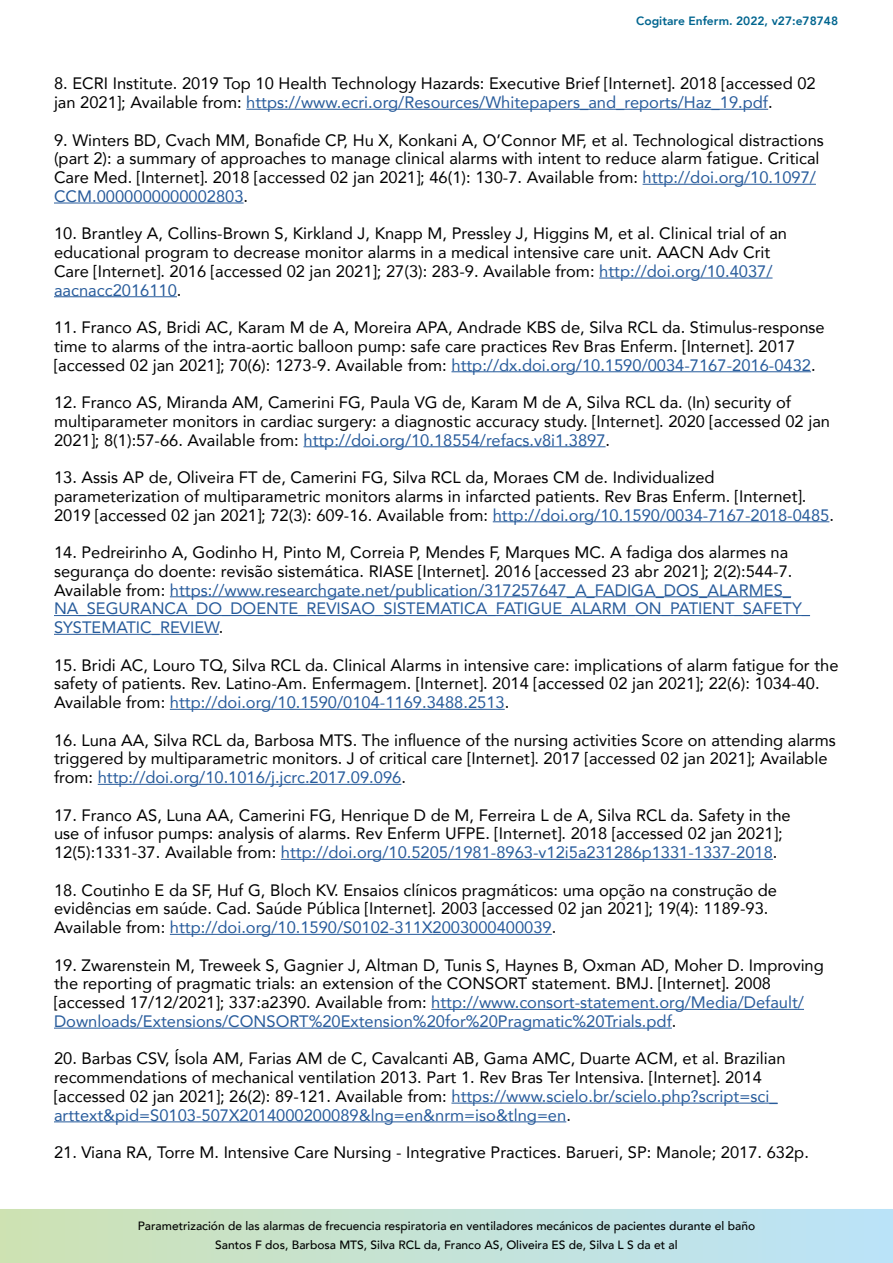
<style>
.page{position:relative;width:893px;height:1263px;background:#fff}
.page>*{position:absolute;margin:0;border:0;box-sizing:border-box;transform-origin:0 0}
.t1{font:16.5px/18.8px "Avenir";color:#000}
.t2{font:500 12px/18.6px "Avenir";color:#000;text-align:center}
.t3{font:800 12px "Avenir";color:#00658f}
.s1{color:#275b9b}
</style>
<div class="page">
<svg style="left:0;top:1209px;width:893px;height:54px;background:#c4e2d6"></svg>
<hr style="left:246px;top:109px;width:522px;height:1px;background:#275b9b">
<hr style="left:643px;top:184px;width:173px;height:1px;background:#275b9b">
<hr style="left:54px;top:203px;width:190px;height:1px;background:#275b9b">
<hr style="left:599px;top:278px;width:173px;height:1px;background:#275b9b">
<hr style="left:54px;top:296px;width:123px;height:1px;background:#275b9b">
<hr style="left:451px;top:371px;width:360px;height:1px;background:#275b9b">
<hr style="left:303px;top:446px;width:303px;height:1px;background:#275b9b">
<hr style="left:493px;top:521px;width:336px;height:1px;background:#275b9b">
<hr style="left:170px;top:596px;width:621px;height:1px;background:#275b9b">
<hr style="left:54px;top:615px;width:756px;height:1px;background:#275b9b">
<hr style="left:54px;top:634px;width:165px;height:1px;background:#275b9b">
<hr style="left:170px;top:709px;width:335px;height:1px;background:#275b9b">
<hr style="left:98px;top:784px;width:303px;height:1px;background:#275b9b">
<hr style="left:281px;top:859px;width:492px;height:1px;background:#275b9b">
<hr style="left:170px;top:934px;width:382px;height:1px;background:#275b9b">
<hr style="left:431px;top:1009px;width:373px;height:1px;background:#275b9b">
<hr style="left:54px;top:1028px;width:618px;height:1px;background:#275b9b">
<hr style="left:451px;top:1103px;width:327px;height:1px;background:#275b9b">
<hr style="left:54px;top:1121px;width:512px;height:1px;background:#275b9b">
<p class="t3" style="left:636px;top:12px;width:203px">Cogitare Enferm. 2022, v27:e78748</p>
<p class="t1" style="left:54px;top:74px;width:763px">8. ECRI Institute. 2019 Top 10 Health Technology Hazards: Executive Brief [Internet]. 2018 [accessed 02 jan 2021]; Available from: <span class="s1">https://www.ecri.org/Resources/Whitepapers_and_reports/Haz_19.pdf</span>.</p>
<p class="t1" style="left:54px;top:130px;width:771px">9. Winters BD, Cvach MM, Bonafide CP, Hu X, Konkani A, O’Connor MF, et al. Technological distractions (part 2): a summary of approaches to manage clinical alarms with intent to reduce alarm fatigue. Critical Care Med. [Internet]. 2018 [accessed 02 jan 2021]; 46(1): 130-7. Available from: <span class="s1">http://doi.org/10.1097/ CCM.0000000000002803</span>.</p>
<p class="t1" style="left:54px;top:224px;width:735px">10. Brantley A, Collins-Brown S, Kirkland J, Knapp M, Pressley J, Higgins M, et al. Clinical trial of an educational program to decrease monitor alarms in a medical intensive care unit. AACN Adv Crit Care [Internet]. 2016 [accessed 02 jan 2021]; 27(3): 283-9. Available from: <span class="s1">http://doi.org/10.4037/ aacnacc2016110</span>.</p>
<p class="t1" style="left:54px;top:317px;width:772px">11. Franco AS, Bridi AC, Karam M de A, Moreira APA, Andrade KBS de, Silva RCL da. Stimulus-response time to alarms of the intra-aortic balloon pump: safe care practices Rev Bras Enferm. [Internet]. 2017 [accessed 02 jan 2021]; 70(6): 1273-9. Available from: <span class="s1">http://dx.doi.org/10.1590/0034-7167-2016-0432</span>.</p>
<p class="t1" style="left:54px;top:392px;width:778px">12. Franco AS, Miranda AM, Camerini FG, Paula VG de, Karam M de A, Silva RCL da. (In) security of multiparameter monitors in cardiac surgery: a diagnostic accuracy study. [Internet]. 2020 [accessed 02 jan<br>2021]; 8(1):57-66. Available from: <span class="s1">http://doi.org/10.18554/refacs.v8i1.3897</span>.</p>
<p class="t1" style="left:54px;top:467px;width:781px">13. Assis AP de, Oliveira FT de, Camerini FG, Silva RCL da, Moraes CM de. Individualized parameterization of multiparametric monitors alarms in infarcted patients. Rev Bras Enferm. [Internet].<br>2019 [accessed 02 jan 2021]; 72(3): 609-16. Available from: <span class="s1">http://doi.org/10.1590/0034-7167-2018-0485</span>.</p>
<p class="t1" style="left:54px;top:542px;width:757px">14. Pedreirinho A, Godinho H, Pinto M, Correia P, Mendes F, Marques MC. A fadiga dos alarmes na segurança do doente: revisão sistemática. RIASE [Internet]. 2016 [accessed 23 abr 2021]; 2(2):544-7.<br>Available from: <span class="s1">https://www.researchgate.net/publication/317257647_A_FADIGA_DOS_ALARMES_ NA_SEGURANCA_DO_DOENTE_REVISAO_SISTEMATICA_FATIGUE_ALARM_ON_PATIENT_SAFETY_ SYSTEMATIC_REVIEW</span>.</p>
<p class="t1" style="left:54px;top:655px;width:786px">15. Bridi AC, Louro TQ, Silva RCL da. Clinical Alarms in intensive care: implications of alarm fatigue for the safety of patients. Rev. Latino-Am. Enfermagem. [Internet]. 2014 [accessed 02 jan 2021]; 22(6): 1034-40.<br>Available from: <span class="s1">http://doi.org/10.1590/0104-1169.3488.2513</span>.</p>
<p class="t1" style="left:54px;top:730px;width:783px">16. Luna AA, Silva RCL da, Barbosa MTS. The influence of the nursing activities Score on attending alarms triggered by multiparametric monitors. J of critical care [Internet]. 2017 [accessed 02 jan 2021]; Available from: <span class="s1">http://doi.org/10.1016/j.jcrc.2017.09.096</span>.</p>
<p class="t1" style="left:54px;top:805px;width:738px">17. Franco AS, Luna AA, Camerini FG, Henrique D de M, Ferreira L de A, Silva RCL da. Safety in the use of infusor pumps: analysis of alarms. Rev Enferm UFPE. [Internet]. 2018 [accessed 02 jan 2021];<br>12(5):1331-37. Available from: <span class="s1">http://doi.org/10.5205/1981-8963-v12i5a231286p1331-1337-2018</span>.</p>
<p class="t1" style="left:54px;top:880px;width:725px">18. Coutinho E da SF, Huf G, Bloch KV. Ensaios clínicos pragmáticos: uma opção na construção de evidências em saúde. Cad. Saúde Pública [Internet]. 2003 [accessed 02 jan 2021]; 19(4): 1189-93.<br>Available from: <span class="s1">http://doi.org/10.1590/S0102-311X2003000400039</span>.</p>
<p class="t1" style="left:54px;top:955px;width:771px">19. Zwarenstein M, Treweek S, Gagnier J, Altman D, Tunis S, Haynes B, Oxman AD, Moher D. Improving the reporting of pragmatic trials: an extension of the CONSORT statement. BMJ. [Internet]. 2008 [accessed 17/12/2021]; 337:a2390. Available from: <span class="s1">http://www.consort-statement.org/Media/Default/ Downloads/Extensions/CONSORT%20Extension%20for%20Pragmatic%20Trials.pdf</span>.</p>
<p class="t1" style="left:54px;top:1049px;width:733px">20. Barbas CSV, Ísola AM, Farias AM de C, Cavalcanti AB, Gama AMC, Duarte ACM, et al. Brazilian recommendations of mechanical ventilation 2013. Part 1. Rev Bras Ter Intensiva. [Internet]. 2014 [accessed 02 jan 2021]; 26(2): 89-121. Available from: <span class="s1">https://www.scielo.br/scielo.php?script=sci_ arttext&amp;pid=S0103-507X2014000200089&amp;lng=en&amp;nrm=iso&amp;tlng=en</span>.</p>
<p class="t1" style="left:54px;top:1142px;width:756px">21. Viana RA, Torre M. Intensive Care Nursing - Integrative Practices. Barueri, SP: Manole; 2017. 632p.</p>
<p class="t2" style="left:138px;top:1216px;width:619px">Parametrización de las alarmas de frecuencia respiratoria en ventiladores mecánicos de pacientes durante el baño<br>Santos F dos, Barbosa MTS, Silva RCL da, Franco AS, Oliveira ES de, Silva L S da et al</p>
</div>
